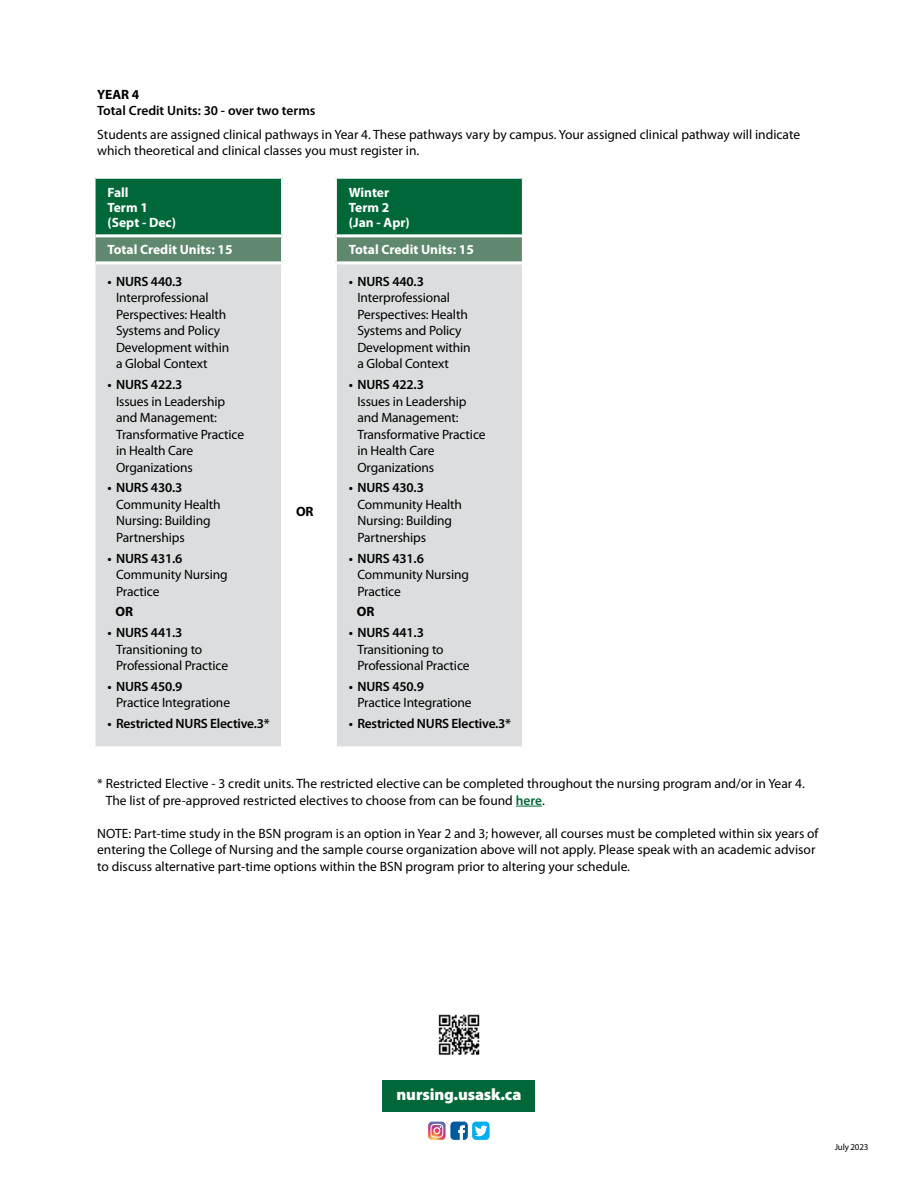
<style>
.page{position:relative;width:918px;height:1188px;background:#fff}
.page>*{position:absolute;margin:0;border:0;box-sizing:border-box;transform-origin:0 0}
.t1{font:900 16.5px "Myriad Pro";letter-spacing:-.01em;color:#fff}
.t2{font:13.5px/16.5px "Myriad Pro";letter-spacing:-.01em;color:#000}
.t3{font:600 13.5px/16.5px "Myriad Pro";letter-spacing:-.015em;color:#000}
.Key_characteristics{font:700 13.5px "Myriad Pro";color:#fff}
.t4{font:700 13.5px "Myriad Pro";color:#000}
.t5{font:9px "Myriad Pro";letter-spacing:-.02em;color:#000}
.s1{font-weight:700}
.s2{font-weight:600}
.s3{font-weight:600;color:#006838}
</style>
<div class="page">
<svg style="left:516px;top:806px;width:26px;height:1px"></svg>
<svg style="left:96px;top:179px;width:426px;height:82px;background:#37825e"></svg>
<svg style="left:96px;top:264px;width:426px;height:482px;background:#e0e1e1"></svg>
<hr style="left:96px;top:234px;width:187px;height:3px;background:#fff">
<hr style="left:283px;top:234px;width:52px;height:3px;background:#fff">
<hr style="left:335px;top:234px;width:187px;height:3px;background:#fff">
<hr style="left:281px;top:179px;width:3px;height:55px;background:#fff">
<hr style="left:334px;top:179px;width:3px;height:55px;background:#fff">
<hr style="left:281px;top:237px;width:3px;height:24px;background:#fff">
<hr style="left:334px;top:237px;width:3px;height:24px;background:#fff">
<hr style="left:281px;top:264px;width:3px;height:482px;background:#fff">
<hr style="left:334px;top:264px;width:3px;height:482px;background:#fff">
<div style="left:383px;top:1080px;width:152px;height:31px;background:#006838"></div>
<svg style="left:428px;top:1122px;width:40px;height:18px"></svg>
<div style="left:472px;top:1122px;width:18px;height:18px;background:#00aeef;border-radius:4px"></div>
<svg style="left:475px;top:1125px;width:12px;height:12px"></svg>
<img style="left:438px;top:1014px;width:42px;height:41px">
<p class="t3" style="left:97px;top:86px;width:220px"><span class="s1">YEAR 4<br></span>Total Credit Units: 30 - over two terms</p>
<p class="t2" style="left:97px;top:126px;width:704px">Students are assigned clinical pathways in Year 4. These pathways vary by campus. Your assigned clinical pathway will indicate which theoretical and clinical classes you must register in.</p>
<p class="Key_characteristics" style="left:108px;top:185px;width:23px">Fall</p>
<p class="Key_characteristics" style="left:108px;top:200px;width:42px">Term 1</p>
<p class="Key_characteristics" style="left:108px;top:215px;width:70px">(Sept - Dec)</p>
<p class="Key_characteristics" style="left:349px;top:185px;width:42px">Winter</p>
<p class="Key_characteristics" style="left:349px;top:200px;width:42px">Term 2</p>
<p class="Key_characteristics" style="left:349px;top:215px;width:62px">(Jan - Apr)</p>
<p class="Key_characteristics" style="left:108px;top:242px;width:127px">Total Credit Units: 15</p>
<p class="Key_characteristics" style="left:349px;top:242px;width:127px">Total Credit Units: 15</p>
<p class="t2" style="left:116px;top:273px;width:115px;text-indent:-9px"><span class="s2">• NURS 440.3<br></span>Interprofessional<br>Perspectives: Health<br>Systems and Policy<br>Development within a Global Context</p>
<p class="t2" style="left:116px;top:377px;width:130px;text-indent:-9px"><span class="s2">• NURS 422.3<br></span>Issues in Leadership and Management:<br>Transformative Practice in Health Care<br>Organizations</p>
<p class="t2" style="left:116px;top:480px;width:106px;text-indent:-9px"><span class="s2">• NURS 430.3<br></span>Community Health<br>Nursing: Building<br>Partnerships</p>
<p class="t2" style="left:116px;top:550px;width:113px;text-indent:-9px"><span class="s2">• NURS 431.6<br></span>Community Nursing<br>Practice</p>
<p class="t4" style="left:116px;top:604px;width:19px">OR</p>
<p class="t2" style="left:116px;top:625px;width:114px;text-indent:-9px"><span class="s2">• NURS 441.3<br></span>Transitioning to<br>Professional Practice</p>
<p class="t2" style="left:116px;top:678px;width:116px;text-indent:-9px"><span class="s2">• NURS 450.9<br></span>Practice Integratione</p>
<p class="t3" style="left:108px;top:715px;width:164px">• Restricted NURS Elective.3*</p>
<p class="t2" style="left:357px;top:273px;width:115px;text-indent:-9px"><span class="s2">• NURS 440.3<br></span>Interprofessional<br>Perspectives: Health<br>Systems and Policy<br>Development within a Global Context</p>
<p class="t2" style="left:357px;top:377px;width:130px;text-indent:-9px"><span class="s2">• NURS 422.3<br></span>Issues in Leadership and Management:<br>Transformative Practice in Health Care<br>Organizations</p>
<p class="t2" style="left:357px;top:480px;width:106px;text-indent:-9px"><span class="s2">• NURS 430.3<br></span>Community Health<br>Nursing: Building<br>Partnerships</p>
<p class="t2" style="left:357px;top:550px;width:113px;text-indent:-9px"><span class="s2">• NURS 431.6<br></span>Community Nursing<br>Practice</p>
<p class="t4" style="left:357px;top:604px;width:19px">OR</p>
<p class="t2" style="left:357px;top:625px;width:114px;text-indent:-9px"><span class="s2">• NURS 441.3<br></span>Transitioning to<br>Professional Practice</p>
<p class="t2" style="left:357px;top:678px;width:116px;text-indent:-9px"><span class="s2">• NURS 450.9<br></span>Practice Integratione</p>
<p class="t3" style="left:349px;top:715px;width:164px">• Restricted NURS Elective.3*</p>
<p class="t4" style="left:296px;top:504px;width:19px">OR</p>
<p class="t2" style="left:106px;top:776px;width:701px;text-indent:-9px">* Restricted Elective - 3 credit units. The restricted elective can be completed throughout the nursing program and/or in Year 4.<br>The list of pre-approved restricted electives to choose from can be found <span class="s3">here</span>.</p>
<p class="t2" style="left:97px;top:825px;width:723px">NOTE: Part-time study in the BSN program is an option in Year 2 and 3; however, all courses must be completed within six years of entering the College of Nursing and the sample course organization above will not apply. Please speak with an academic advisor to discuss alternative part-time options within the BSN program prior to altering your schedule.</p>
<p class="t1" style="left:397px;top:1085px;width:126px">nursing.usask.ca</p>
<p class="t5" style="left:835px;top:1142px;width:35px">July 2023</p>
</div>
